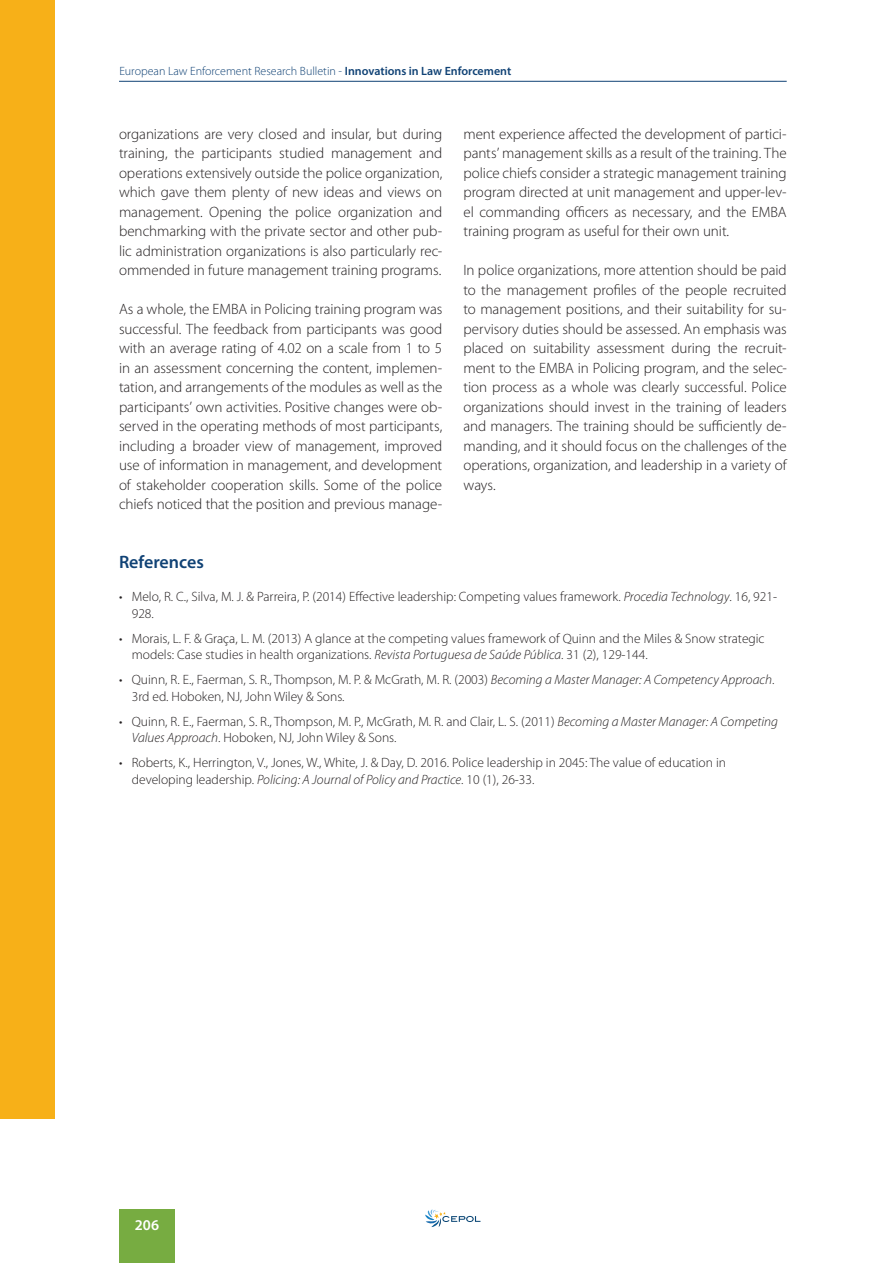
<style>
.page{position:relative;width:893px;height:1263px;background:#fff}
.page>*{position:absolute;margin:0;border:0;box-sizing:border-box;transform-origin:0 0}
.t1{font:600 18px "Myriad Pro";color:#104275}
.t2{font:300 15px/19.5px "Myriad Pro";color:#231f20;text-align:justify}
.t3{font:600 15px "Myriad Pro";color:#fff}
.t4{font:300 13.5px/16.5px "Myriad Pro";color:#231f20}
.t5{font:300 12px "Myriad Pro";color:#104275}
.s1{font-weight:600}
.s2{font-style:italic}
</style>
<div class="page">
<div style="left:0;top:0;width:54px;height:1118px;background:#f7b018"></div>
<svg style="left:425px;top:1209px;width:55px;height:18px"></svg>
<div style="left:119px;top:1210px;width:56px;height:53px;background:#77ac41"></div>
<hr style="left:119px;top:81px;width:668px;height:1px;background:#104275">
<p class="t5" style="left:119px;top:66px;width:393px">European Law Enforcement Research Bulletin - <span class="s1">Innovations in Law Enforcement</span></p>
<p class="t2" style="left:119px;top:125px;width:325px">organizations are very closed and insular, but during training, the participants studied management and operations extensively outside the police organization, which gave them plenty of new ideas and views on management. Opening the police organization and benchmarking with the private sector and other pub&shy;lic administration organizations is also particularly rec&shy;ommended in future management training programs.</p>
<p class="t2" style="left:119px;top:300px;width:325px">As a whole, the EMBA in Policing training program was successful. The feedback from participants was good with an average rating of 4.02 on a scale from 1 to 5 in an assessment concerning the content, implemen&shy;tation, and arrangements of the modules as well as the participants’ own activities. Positive changes were ob&shy;served in the operating methods of most participants, including a broader view of management, improved use of information in management, and development of stakeholder cooperation skills. Some of the police chiefs noticed that the position and previous manage-</p>
<p class="t2" style="left:463px;top:125px;width:325px">ment experience affected the development of partici&shy;pants’ management skills as a result of the training. The police chiefs consider a strategic management training program directed at unit management and upper-lev&shy;el commanding officers as necessary, and the EMBA training program as useful for their own unit.</p>
<p class="t2" style="left:463px;top:261px;width:325px">In police organizations, more attention should be paid to the management profiles of the people recruited to management positions, and their suitability for su&shy;pervisory duties should be assessed. An emphasis was placed on suitability assessment during the recruit&shy;ment to the EMBA in Policing program, and the selec&shy;tion process as a whole was clearly successful. Police organizations should invest in the training of leaders and managers. The training should be sufficiently de&shy;manding, and it should focus on the challenges of the operations, organization, and leadership in a variety of ways.</p>
<p class="t1" style="left:119px;top:555px;width:86px">References</p>
<p class="t4" style="left:132px;top:589px;width:647px;text-indent:-13px">• Melo, R. C., Silva, M. J. &amp; Parreira, P. (2014) Effective leadership: Competing values framework. <span class="s2">Procedia Technology</span>. 16, 921-<br>928.</p>
<p class="t4" style="left:132px;top:631px;width:634px;text-indent:-13px">• Morais, L. F. &amp; Graça, L. M. (2013) A glance at the competing values framework of Quinn and the Miles &amp; Snow strategic models: Case studies in health organizations. <span class="s2">Revista Portuguesa de Saúde Pública</span>. 31 (2), 129-144.</p>
<p class="t4" style="left:132px;top:672px;width:644px;text-indent:-13px">• Quinn, R. E., Faerman, S. R., Thompson, M. P. &amp; McGrath, M. R. (2003) <span class="s2">Becoming a Master Manager: A Competency Approach</span>.<br>3rd ed. Hoboken, NJ, John Wiley &amp; Sons.</p>
<p class="t4" style="left:132px;top:714px;width:648px;text-indent:-13px">• Quinn, R. E., Faerman, S. R., Thompson, M. P., McGrath, M. R. and Clair, L. S. (2011) <span class="s2">Becoming a Master Manager: A Competing<br>Values Approach</span>. Hoboken, NJ, John Wiley &amp; Sons.</p>
<p class="t4" style="left:132px;top:755px;width:596px;text-indent:-13px">• Roberts, K., Herrington, V., Jones, W., White, J. &amp; Day, D. 2016. Police leadership in 2045: The value of education in developing leadership. <span class="s2">Policing: A Journal of Policy and Practice</span>. 10 (1), 26-33.</p>
<p class="t3" style="left:135px;top:1219px;width:26px">206</p>
</div>
